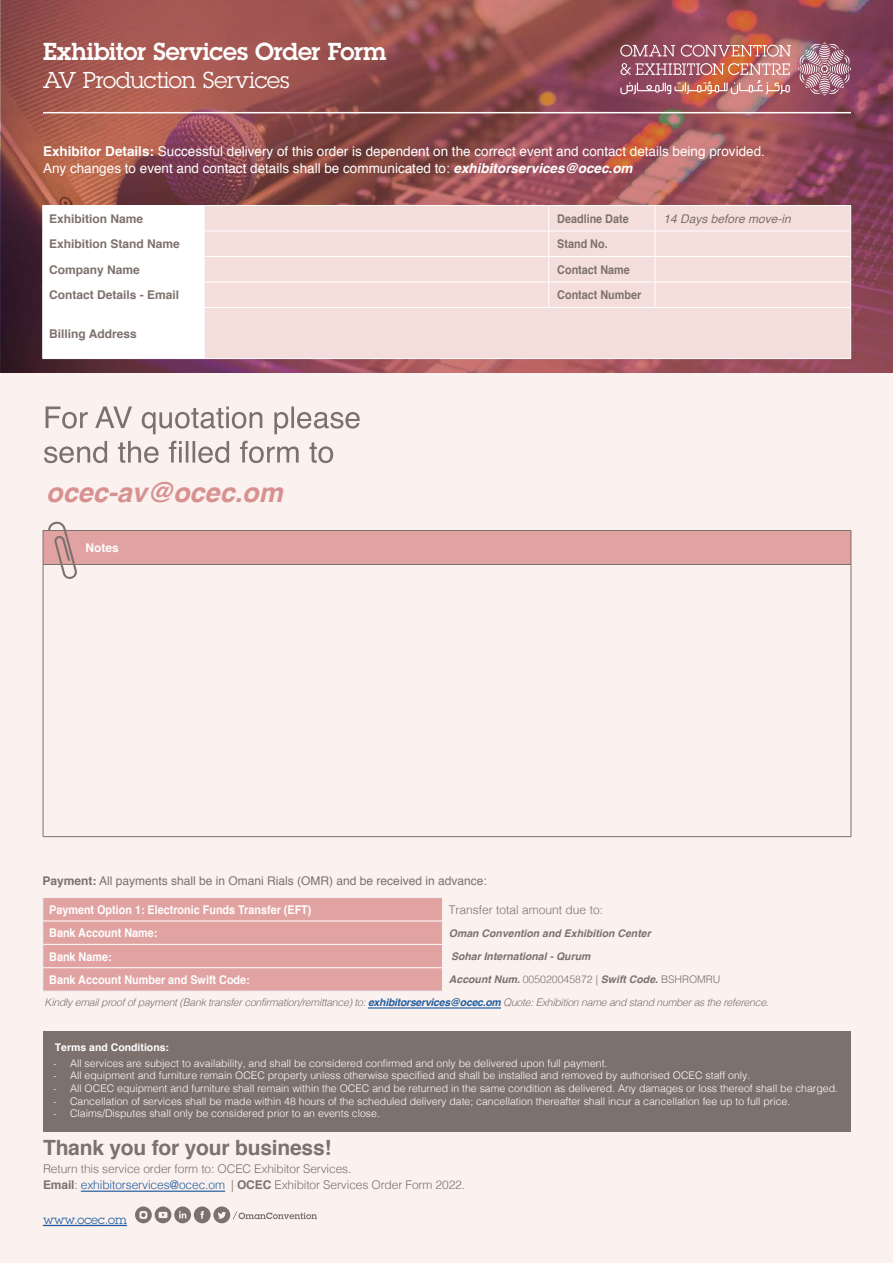
<style>
.page{position:relative;width:893px;height:1263px;background:#fff}
.page>*{position:absolute;margin:0;border:0;box-sizing:border-box;transform-origin:0 0}
.t1{font:italic 700 27px "Helvetica";color:#d79190}
.t2{font:600 24px "Lubalin Graph Std";letter-spacing:-.01em;color:#fff}
.t3{font:22.5px "Lubalin Graph Std";letter-spacing:-.01em;color:#fff}
.t4{font:700 21px "Helvetica";letter-spacing:-.01em;color:#7d716d}
.t5{font:13.5px/16.2px "Helvetica";color:#fff}
.t6{font:300 12px/15.8px "Helvetica";letter-spacing:-.01em;color:#7d716d}
.t7{font:700 12px "Helvetica";color:#fff;scale:.9 1}
.t8{font:700 12px "Helvetica";color:#7d716d}
.t9{font:12px "Helvetica";color:#7d716d}
.t10{font:700 12px "Helvetica";color:#7d716d;scale:.9 1}
.t11{font:300 12px "Helvetica";letter-spacing:-.01em;color:#215e9e}
.t12{font:italic 12px "Helvetica";color:#7d716d}
.t13{font:12px "Lubalin Graph Std";letter-spacing:-.005em;color:#215e9e}
.t14{font:700 12px "Helvetica";color:#fff}
.t15{font:300 10.5px "Helvetica";color:#fff}
.t16{font:italic 300 10.5px "Helvetica";letter-spacing:-.025em;color:#7d716d}
.t17{font:italic 700 10.5px "Helvetica";color:#7d716d}
.t18{font:700 10.5px "Helvetica";color:#fff}
.t19{font:300 9px "Helvetica";color:#fff}
.s1{font-weight:700}
.s2{font-weight:700;font-style:italic}
.s3{font-weight:700;color:#215e9e}
.s4{font-weight:300;font-style:normal}
.s5{font-weight:700;color:#7d716d}
.s6{color:#7d716d}
</style>
<div class="page">
<div style="left:0;top:372px;width:893px;height:891px;background:#fbf1ef"></div>
<svg style="left:1px;top:0;width:892px;height:372px;background:#924d50"></svg>
<svg style="left:620px;top:45px;width:55px;height:12px"></svg>
<img style="left:620px;top:63px;width:170px;height:31px">
<svg style="left:681px;top:45px;width:110px;height:12px"></svg>
<svg style="left:798px;top:42px;width:53px;height:53px;background:#ab7b8b"></svg>
<div style="left:205px;top:206px;width:645px;height:152px;background:#f4dedb"></div>
<svg style="left:548px;top:206px;width:1px;height:101px"></svg>
<svg style="left:655px;top:206px;width:1px;height:101px"></svg>
<hr style="left:204px;top:205px;width:345px;height:1px;background:#fff">
<hr style="left:549px;top:205px;width:106px;height:1px;background:#fff">
<hr style="left:655px;top:205px;width:196px;height:1px;background:#fff">
<hr style="left:204px;top:231px;width:345px;height:1px;background:#fff">
<hr style="left:549px;top:231px;width:106px;height:1px;background:#fff">
<hr style="left:655px;top:231px;width:196px;height:1px;background:#fff">
<hr style="left:204px;top:256px;width:345px;height:1px;background:#fff">
<hr style="left:549px;top:256px;width:106px;height:1px;background:#fff">
<hr style="left:655px;top:256px;width:196px;height:1px;background:#fff">
<svg style="left:42px;top:205px;width:163px;height:153px"></svg>
<hr style="left:204px;top:282px;width:345px;height:1px;background:#fff">
<hr style="left:549px;top:282px;width:106px;height:1px;background:#fff">
<hr style="left:655px;top:282px;width:196px;height:1px;background:#fff">
<svg style="left:850px;top:206px;width:1px;height:101px"></svg>
<hr style="left:42px;top:307px;width:162px;height:1px;background:#fff">
<hr style="left:42px;top:308px;width:1px;height:50px;background:#fff">
<hr style="left:204px;top:307px;width:345px;height:1px;background:#fff">
<hr style="left:549px;top:307px;width:106px;height:1px;background:#fff">
<hr style="left:655px;top:307px;width:196px;height:1px;background:#fff">
<hr style="left:850px;top:308px;width:1px;height:50px;background:#fff">
<hr style="left:42px;top:358px;width:162px;height:1px;background:#fff">
<hr style="left:204px;top:358px;width:345px;height:1px;background:#fff">
<hr style="left:549px;top:358px;width:106px;height:1px;background:#fff">
<hr style="left:655px;top:358px;width:196px;height:1px;background:#fff">
<hr style="left:43px;top:112px;width:808px;height:1px;background:#fff">
<hr style="left:43px;top:991px;width:399px;height:1px;background:#f0f0f8">
<svg style="left:43px;top:897px;width:399px;height:94px;background:#e2a7a5"></svg>
<div style="left:43px;top:1031px;width:808px;height:100px;background:#7d716d"></div>
<hr style="left:368px;top:1008px;width:133px;height:1px;background:#215e9e">
<svg style="left:135px;top:1206px;width:182px;height:17px"></svg>
<hr style="left:43px;top:1225px;width:84px;height:1px;background:#215e9e">
<hr style="left:81px;top:1191px;width:144px;height:1px;background:#215e9e">
<svg style="left:44px;top:441px;width:289px;height:22px"></svg>
<svg style="left:46px;top:406px;width:314px;height:28px"></svg>
<div style="left:43px;top:530px;width:808px;height:34px;background:#e1a3a1"></div>
<hr style="left:43px;top:565px;width:1px;height:271px;background:#7d716d">
<hr style="left:43px;top:836px;width:808px;height:1px;background:#7d716d">
<hr style="left:851px;top:565px;width:1px;height:271px;background:#7d716d">
<hr style="left:43px;top:530px;width:808px;height:1px;background:#7d716d">
<hr style="left:851px;top:531px;width:1px;height:33px;background:#7d716d">
<hr style="left:43px;top:531px;width:1px;height:33px;background:#7d716d">
<hr style="left:43px;top:564px;width:808px;height:1px;background:#7d716d">
<svg style="left:48px;top:521px;width:29px;height:58px"></svg>
<h2 class="t2" style="left:43px;top:35px;width:345px">Exhibitor Services Order Form</h2>
<h3 class="t3" style="left:43px;top:66px;width:248px">AV Production Services</h3>
<p class="t5" style="left:43px;top:144px;width:723px"><span class="s1">Exhibitor Details:</span> Successful delivery of this order is dependent on the correct event and contact details being provided.<br>Any changes to event and contact details shall be communicated to: <span class="s2">exhibitorservices@ocec.om</span></p>
<p class="t8" style="left:49px;top:209px;width:96px">Exhibition Name</p>
<p class="t8" style="left:49px;top:234px;width:132px">Exhibition Stand Name</p>
<p class="t8" style="left:49px;top:260px;width:92px">Company Name</p>
<p class="t8" style="left:49px;top:285px;width:132px">Contact Details - Email</p>
<p class="t8" style="left:49px;top:324px;width:89px">Billing Address</p>
<h1 class="t1" style="left:46px;top:470px;width:238px">ocec-av@ocec.om</h1>
<p class="t14" style="left:86px;top:538px;width:35px">Notes</p>
<p class="t10" style="left:557px;top:209px;width:81px">Deadline Date</p>
<p class="t10" style="left:557px;top:234px;width:58px">Stand No.</p>
<p class="t10" style="left:557px;top:260px;width:82px">Contact Name</p>
<p class="t10" style="left:557px;top:285px;width:95px">Contact Number</p>
<p class="t12" style="left:664px;top:209px;width:129px">14 Days before move i n-</p>
<p class="t9" style="left:43px;top:871px;width:446px"><span class="s1">Payment:</span> All payments shall be in Omani Rials (OMR) and be received in advance:</p>
<p class="t6" style="left:449px;top:900px;width:156px">Transfer total amount due to:</p>
<p class="t7" style="left:49px;top:900px;width:293px">Payment Option 1: Electronic Funds Transfer (EFT)</p>
<p class="t7" style="left:49px;top:923px;width:122px">Bank Account Name:</p>
<p class="t7" style="left:49px;top:947px;width:71px">Bank Name:</p>
<p class="t17" style="left:449px;top:924px;width:203px">Oman Convention and Exhibition Center</p>
<p class="t17" style="left:451px;top:948px;width:141px">Sohar International - Qurum</p>
<p class="t7" style="left:49px;top:970px;width:224px">Bank Account Number and Swift Code:</p>
<p class="t16" style="left:45px;top:993px;width:726px">Kindly email proof of payment (Bank transfer confirmation/remittance) to: <span class="s3">exhibitorservices@ocec.om</span> Quote: Exhibition name and stand number as the reference.</p>
<p class="t18" style="left:55px;top:1039px;width:116px">Terms and Conditions:</p>
<p class="t15" style="left:70px;top:1054px;width:539px">All services are subject to availability, and shall be considered confirmed and only be delivered upon full payment.</p>
<p class="t17" style="left:449px;top:971px;width:273px">Account Num. <span class="s4">005020045872 |</span> Swift Code. <span class="s4">BSHROMRU</span></p>
<p class="t19" style="left:54px;top:1056px;width:4px">-</p>
<p class="t19" style="left:54px;top:1069px;width:4px">-</p>
<p class="t15" style="left:70px;top:1067px;width:682px">All equipment and furniture remain OCEC property unless otherwise specified and shall be installed and removed by authorised OCEC staff only.</p>
<p class="t19" style="left:54px;top:1081px;width:4px">-</p>
<p class="t15" style="left:70px;top:1079px;width:769px">All OCEC equipment and furniture shall remain within the OCEC and be returned in the same condition as delivered. Any damages or loss thereof shall be charged.</p>
<p class="t19" style="left:54px;top:1094px;width:4px">-</p>
<p class="t15" style="left:70px;top:1092px;width:722px">Cancellation of services shall be made within 48 hours of the scheduled delivery date; cancellation thereafter shall incur a cancellation fee up to full price.</p>
<p class="t15" style="left:70px;top:1104px;width:311px">Claims/Disputes shall only be considered prior to an events close.</p>
<p class="t19" style="left:54px;top:1106px;width:4px">-</p>
<h3 class="t4" style="left:43px;top:1131px;width:290px">Thank you for your business!</h3>
<p class="t6" style="left:231px;top:1160px;width:235px;text-indent:-188px">Return this service order form to: OCEC Exhibitor Services.<br>| <span class="s1">OCEC</span> Exhibitor Services Order Form 2022.</p>
<p class="t11" style="left:43px;top:1175px;width:183px"><span class="s5">Email</span><span class="s6">:</span> exhibitorservices@ocec.om</p>
<p class="t13" style="left:43px;top:1212px;width:85px">www.ocec.om</p>
</div>
